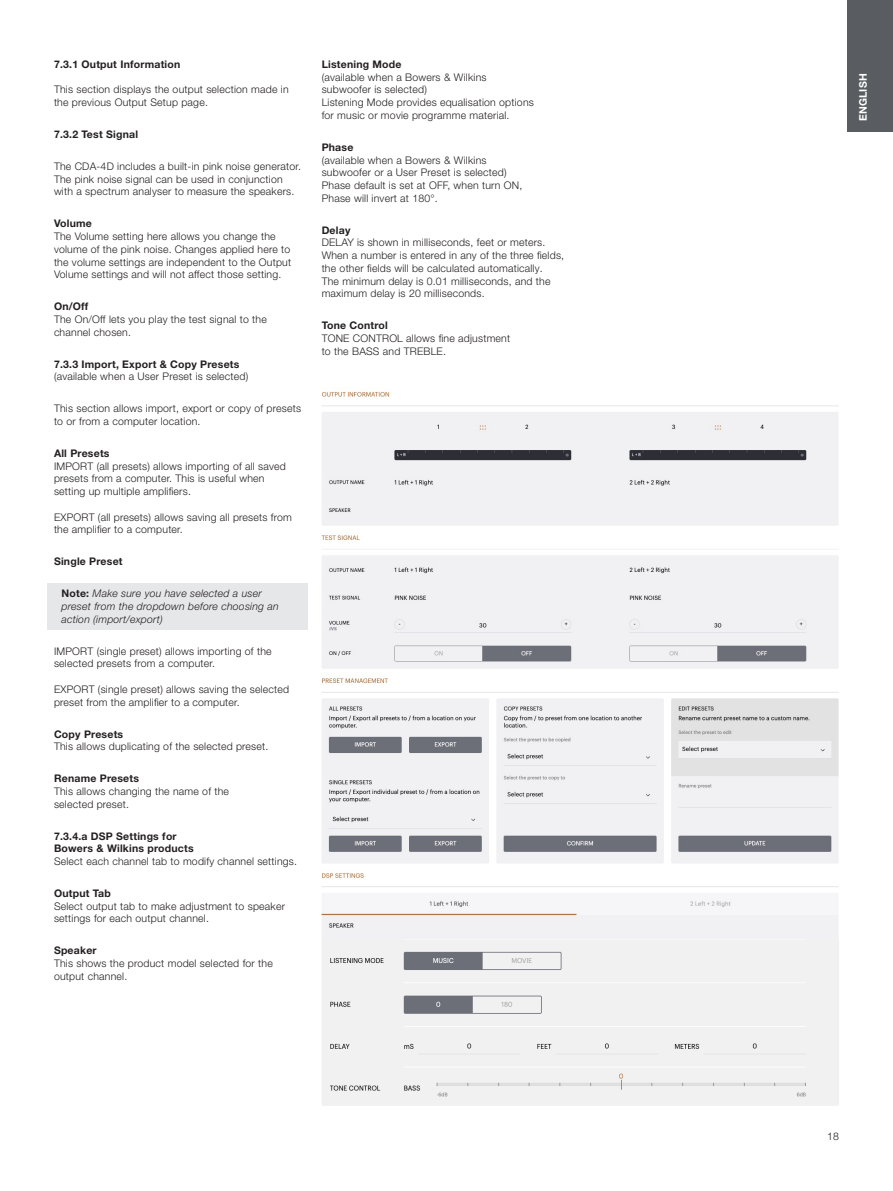
<style>
.page{position:relative;width:893px;height:1191px;background:#fff}
.page>*{position:absolute;margin:0;border:0;box-sizing:border-box;transform-origin:0 0}
.Body_Copy{font:300 10.5px/12.8px "Helvetica Neue LT Pro";letter-spacing:.02em;color:#231f20}
.Note{font:italic 300 10.5px/12.8px "Helvetica Neue LT Pro";letter-spacing:.02em;color:#231f20}
.Body_Copy-2{font:700 10.5px "Helvetica Neue LT Pro";letter-spacing:.02em;color:#231f20}
.t1{font:700 10.5px "Helvetica Neue LT Pro";letter-spacing:.02em;color:#fff}
.s1{font-weight:700}
.s2{font-weight:700;font-style:normal}
</style>
<div class="page">
<div style="left:847px;top:0;width:46px;height:132px;background:#595d61"></div>
<div style="left:48px;top:583px;width:260px;height:47px;background:#e6e7e9"></div>
<img style="left:322px;top:391px;width:517px;height:548px">
<img style="left:322px;top:939px;width:517px;height:167px">
<p class="Body_Copy-2" style="left:54px;top:57px;width:128px">7.3.1 Output Information</p>
<p class="Body_Copy" style="left:54px;top:83px;width:236px">This section displays the output selection made in the previous Output Setup page.</p>
<p class="Body_Copy-2" style="left:54px;top:128px;width:86px">7.3.2 Test Signal</p>
<p class="Body_Copy" style="left:54px;top:160px;width:249px">The CDA-4D includes a built-in pink noise generator.<br>The pink noise signal can be used in conjunction with a spectrum analyser to measure the speakers.</p>
<p class="Body_Copy" style="left:54px;top:217px;width:239px"><span class="s1">Volume<br></span>The Volume setting here allows you change the volume of the pink noise. Changes applied here to the volume settings are independent to the Output Volume settings and will not affect those setting.</p>
<p class="Body_Copy" style="left:54px;top:300px;width:214px"><span class="s1">On/Off<br></span>The On/Off lets you play the test signal to the channel chosen.</p>
<p class="Body_Copy" style="left:54px;top:357px;width:196px"><span class="s1">7.3.3 Import, Export &amp; Copy Presets </span>(available when a User Preset is selected)</p>
<p class="Body_Copy" style="left:54px;top:402px;width:249px">This section allows import, export or copy of presets to or from a computer location.</p>
<p class="Body_Copy" style="left:54px;top:446px;width:233px"><span class="s1">All Presets<br></span>IMPORT (all presets) allows importing of all saved presets from a computer. This is useful when setting up multiple amplifiers.</p>
<p class="Body_Copy" style="left:54px;top:510px;width:239px">EXPORT (all presets) allows saving all presets from the amplifier to a computer.</p>
<p class="Body_Copy-2" style="left:54px;top:555px;width:70px">Single Preset</p>
<p class="Note" style="left:62px;top:587px;width:219px"><span class="s2">Note:</span> Make sure you have selected a user preset from the dropdown before choosing an action (import/export)</p>
<p class="Body_Copy" style="left:54px;top:644px;width:219px">IMPORT (single preset) allows importing of the selected presets from a computer.</p>
<p class="Body_Copy" style="left:54px;top:682px;width:237px">EXPORT (single preset) allows saving the selected preset from the amplifier to a computer.</p>
<p class="Body_Copy" style="left:54px;top:727px;width:216px"><span class="s1">Copy Presets<br></span>This allows duplicating of the selected preset.</p>
<p class="Body_Copy" style="left:54px;top:772px;width:177px"><span class="s1">Rename Presets<br></span>This allows changing the name of the selected preset.</p>
<p class="Body_Copy" style="left:54px;top:829px;width:245px"><span class="s1">7.3.4.a DSP Settings for<br>Bowers &amp; Wilkins products<br></span>Select each channel tab to modify channel settings.</p>
<p class="Body_Copy" style="left:54px;top:886px;width:232px"><span class="s1">Output Tab<br></span>Select output tab to make adjustment to speaker settings for each output channel.</p>
<p class="Body_Copy" style="left:54px;top:944px;width:220px"><span class="s1">Speaker<br></span>This shows the product model selected for the output channel.</p>
<p class="Body_Copy" style="left:322px;top:58px;width:214px"><span class="s1">Listening Mode<br></span>(available when a Bowers &amp; Wilkins subwoofer is selected)<br>Listening Mode provides equalisation options for music or movie programme material.</p>
<p class="Body_Copy" style="left:322px;top:140px;width:202px"><span class="s1">Phase<br></span>(available when a Bowers &amp; Wilkins subwoofer or a User Preset is selected)<br>Phase default is set at OFF, when turn ON,<br>Phase will invert at 180°.</p>
<p class="Body_Copy" style="left:322px;top:223px;width:244px"><span class="s1">Delay<br></span>DELAY is shown in milliseconds, feet or meters.<br>When a number is entered in any of the three fields, the other fields will be calculated automatically.<br>The minimum delay is 0.01 milliseconds, and the maximum delay is 20 milliseconds.</p>
<p class="Body_Copy" style="left:322px;top:319px;width:190px"><span class="s1">Tone Control<br></span>TONE CONTROL allows fine adjustment to the BASS and TREBLE.</p>
<p class="t1" style="left:856px;top:121px;width:49px;rotate:-90deg">ENGLISH</p>
<p class="Body_Copy" style="left:827px;top:1130px;width:13px">18</p>
</div>
